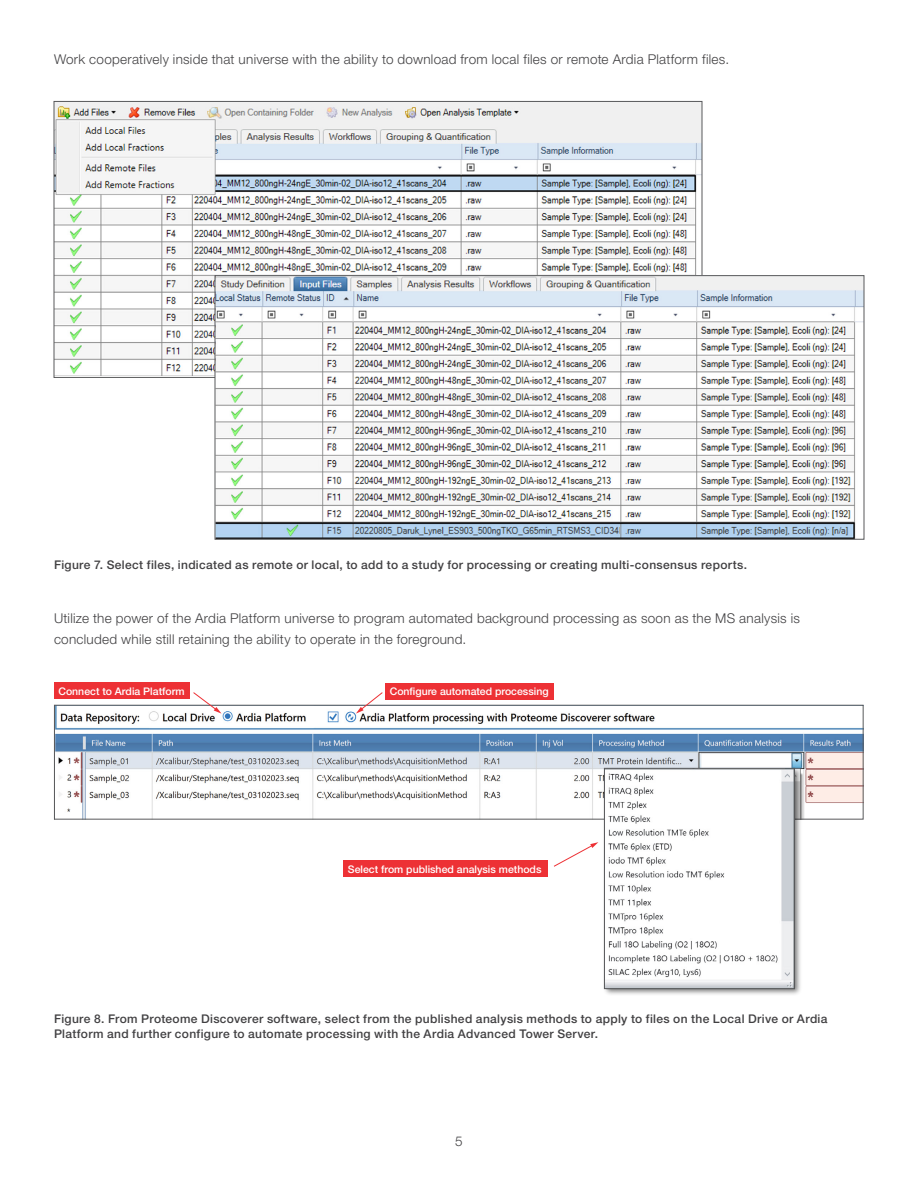
<style>
.page{position:relative;width:918px;height:1188px;background:#fff}
.page>*{position:absolute;margin:0;border:0;box-sizing:border-box;transform-origin:0 0}
.t1{font:300 13.5px/21px "Helvetica Neue LTW1 G";letter-spacing:.02em;color:#414042}
.t2{font:500 12px/15.8px "Helvetica Neue LTW1 G";letter-spacing:.03em;color:#414042}
.t3{font:500 10.5px "Helvetica Neue LTW1 G";color:#fff}
</style>
<div class="page">
<img style="left:56px;top:103px;width:644px;height:273px">
<img style="left:217px;top:277px;width:645px;height:260px">
<div style="left:215px;top:275px;width:649px;height:264px;border:1px solid #58595b"></div>
<img style="left:56px;top:707px;width:805px;height:110px">
<div style="left:54px;top:705px;width:809px;height:114px;border:1px solid #58595b"></div>
<img style="left:600px;top:764px;width:204px;height:231px">
<svg style="left:193px;top:692px;width:29px;height:22px"></svg>
<svg style="left:356px;top:692px;width:27px;height:22px"></svg>
<svg style="left:554px;top:842px;width:44px;height:25px"></svg>
<div style="left:54px;top:683px;width:136px;height:16px;background:#ed3135"></div>
<div style="left:385px;top:683px;width:169px;height:16px;background:#ed3135"></div>
<div style="left:344px;top:861px;width:204px;height:16px;background:#ed3135"></div>
<img style="left:606px;top:770px;width:187px;height:217px">
<div style="left:604px;top:768px;width:191px;height:221px;border:1px solid #58595b"></div>
<p class="t1" style="left:54px;top:48px;width:677px">Work cooperatively inside that universe with the ability to download from local files or remote Ardia Platform files.</p>
<p class="t2" style="left:54px;top:557px;width:695px">Figure 7. Select files, indicated as remote or local, to add to a study for processing or creating multi-consensus reports.</p>
<p class="t1" style="left:54px;top:608px;width:747px">Utilize the power of the Ardia Platform universe to program automated background processing as soon as the MS analysis is concluded while still retaining the ability to operate in the foreground.</p>
<p class="t3" style="left:58px;top:684px;width:128px">Connect to Ardia Platform</p>
<p class="t3" style="left:390px;top:685px;width:160px">Configure automated processing</p>
<p class="t3" style="left:348px;top:862px;width:195px">Select from published analysis methods</p>
<p class="t2" style="left:54px;top:1010px;width:775px">Figure 8. From Proteome Discoverer software, select from the published analysis methods to apply to files on the Local Drive or Ardia<br>Platform and further configure to automate processing with the Ardia Advanced Tower Server.</p>
<p class="t1" style="left:455px;top:1131px;width:9px">5</p>
</div>
